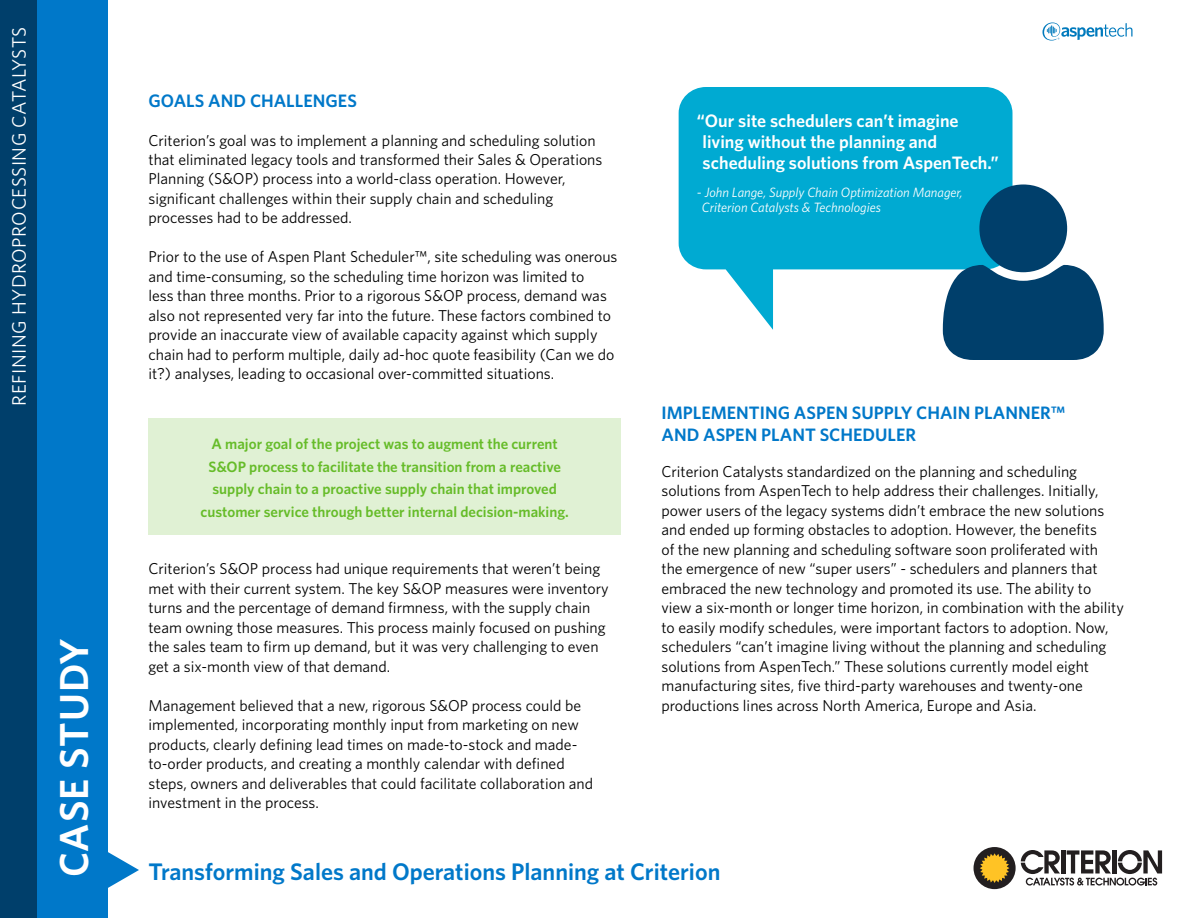
<style>
.page{position:relative;width:1188px;height:918px;background:#fff}
.page>*{position:absolute;margin:0;border:0;box-sizing:border-box;transform-origin:0 0}
.t1{font:600 40.5px "Whitney";letter-spacing:.025em;color:#fff}
.t2{font:600 24px "Whitney";color:#0078c9}
.t3{font:19.5px "Whitney";letter-spacing:.025em;color:#fff}
.t4{font:600 18px/21px "Whitney";color:#fff}
.t5{font:600 18px/22.5px "Whitney";color:#0078c9}
.t6{font:15.75px/19.5px "Whitney";color:#000}
.t7{font:600 15px/22.5px "Whitney";color:#66bc29;text-align:center}
.t8{font:italic 13.5px/15px "Whitney";color:#fff}
</style>
<div class="page">
<svg style="left:38px;top:0;width:101px;height:918px;fill:#0078c9"></svg>
<div style="left:0;top:0;width:38px;height:918px;background:#003f6b"></div>
<svg style="left:1042px;top:22px;width:90px;height:19px"></svg>
<div style="left:974px;top:847px;width:42px;height:42px;background:#231f20;border-radius:50%"></div>
<svg style="left:980px;top:853px;width:29px;height:30px"></svg>
<svg style="left:1021px;top:850px;width:141px;height:36px"></svg>
<svg style="left:679px;top:87px;width:334px;height:243px;fill:#00aad2"></svg>
<svg style="left:943px;top:184px;width:161px;height:176px"></svg>
<div style="left:148px;top:418px;width:473px;height:118px;background:#e0f1d4"></div>
<p class="t3" style="left:6px;top:406px;width:380px;rotate:-90deg">REFINING HYDROPROCESSING CATALYSTS</p>
<h1 class="t1" style="left:47px;top:877px;width:241px;rotate:-90deg">CASE STUDY</h1>
<p class="t5" style="left:148px;top:89px;width:210px">GOALS AND CHALLENGES</p>
<p class="t6" style="left:148px;top:130px;width:455px">Criterion’s goal was to implement a planning and scheduling solution that eliminated legacy tools and transformed their Sales &amp; Operations Planning (S&amp;OP) process into a world-class operation. However, significant challenges within their supply chain and scheduling processes had to be addressed.</p>
<p class="t6" style="left:148px;top:247px;width:470px">Prior to the use of Aspen Plant Scheduler™, site scheduling was onerous and time-consuming, so the scheduling time horizon was limited to<br>less than three months. Prior to a rigorous S&amp;OP process, demand was also not represented very far into the future. These factors combined to provide an inaccurate view of available capacity against which supply chain had to perform multiple, daily ad-hoc quote feasibility (Can we do it?) analyses, leading to occasional over-committed situations.</p>
<p class="t7" style="left:201px;top:432px;width:370px">A major goal of the project was to augment the current S&amp;OP process to facilitate the transition from a reactive supply chain to a proactive supply chain that improved customer service through better internal decision-making.</p>
<p class="t6" style="left:148px;top:559px;width:462px">Criterion’s S&amp;OP process had unique requirements that weren’t being met with their current system. The key S&amp;OP measures were inventory turns and the percentage of demand firmness, with the supply chain team owning those measures. This process mainly focused on pushing the sales team to firm up demand, but it was very challenging to even get a six-month view of that demand.</p>
<p class="t6" style="left:148px;top:695px;width:446px">Management believed that a new, rigorous S&amp;OP process could be implemented, incorporating monthly input from marketing on new products, clearly defining lead times on made-to-stock and made&shy;to-order products, and creating a monthly calendar with defined steps, owners and deliverables that could facilitate collaboration and investment in the process.</p>
<p class="t4" style="left:703px;top:110px;width:298px;text-indent:-6px">“Our site schedulers can’t imagine living without the planning and scheduling solutions from AspenTech.”</p>
<p class="t8" style="left:702px;top:185px;width:262px;text-indent:-5px">- John Lange, Supply Chain Optimization Manager,<br>Criterion Catalysts &amp; Technologies</p>
<p class="t5" style="left:662px;top:401px;width:405px">IMPLEMENTING ASPEN SUPPLY CHAIN PLANNER™<br>AND ASPEN PLANT SCHEDULER</p>
<p class="t6" style="left:662px;top:461px;width:464px">Criterion Catalysts standardized on the planning and scheduling solutions from AspenTech to help address their challenges. Initially, power users of the legacy systems didn’t embrace the new solutions and ended up forming obstacles to adoption. However, the benefits<br>of the new planning and scheduling software soon proliferated with<br>the emergence of new “super users” - schedulers and planners that embraced the new technology and promoted its use. The ability to view a six-month or longer time horizon, in combination with the ability to easily modify schedules, were important factors to adoption. Now, schedulers “can’t imagine living without the planning and scheduling solutions from AspenTech.” These solutions currently model eight manufacturing sites, five third-party warehouses and twenty-one productions lines across North America, Europe and Asia.</p>
<h2 class="t2" style="left:148px;top:856px;width:573px">Transforming Sales and Operations Planning at Criterion</h2>
</div>
